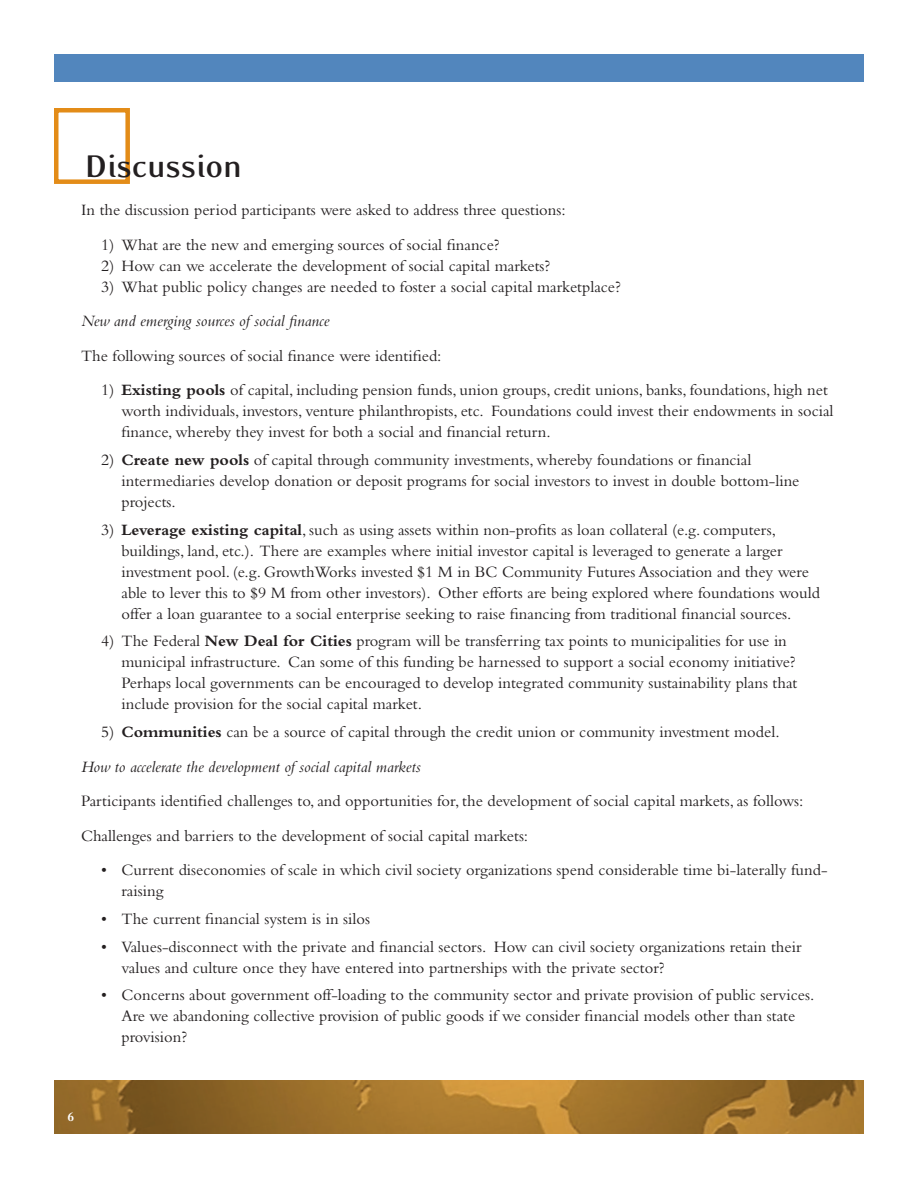
<style>
.page{position:relative;width:918px;height:1188px;background:#fff}
.page>*{position:absolute;margin:0;border:0;box-sizing:border-box;transform-origin:0 0}
.t1{font:700 36px "Eidetic Modern";letter-spacing:-.025em;color:#231f20}
.t2{font:16.5px/21px "Bembo";color:#231f20}
.t3{font:italic 16.5px "Bembo";color:#231f20}
.t4{font:700 13.5px "Bembo";color:#fff}
.s1{font-weight:700}
.s2{font-style:italic}
</style>
<div class="page">
<img style="left:54px;top:1080px;width:810px;height:54px">
<div style="left:55px;top:54px;width:809px;height:27px;background:#5286bd"></div>
<div style="left:54px;top:108px;width:76px;height:76px;border:4px solid #e38c18"></div>
<h1 class="t1" style="left:85px;top:147px;width:159px">Discussion</h1>
<p class="t2" style="left:81px;top:199px;width:486px">In the discussion period participants were asked to address three questions:</p>
<p class="t2" style="left:101px;top:234px;width:400px">1) What are the new and emerging sources of social finance?</p>
<p class="t2" style="left:101px;top:255px;width:451px">2) How can we accelerate the development of social capital markets?</p>
<p class="t2" style="left:101px;top:276px;width:521px">3) What public policy changes are needed to foster a social capital marketplace?</p>
<p class="t3" style="left:81px;top:311px;width:250px">New and emerging sources of social finance</p>
<p class="t2" style="left:81px;top:345px;width:362px">The following sources of social finance were identified:</p>
<p class="t2" style="left:122px;top:379px;width:714px;text-indent:-20px">1) <span class="s1">Existing pools</span> of capital, including pension funds, union groups, credit unions, banks, foundations, high net worth individuals, investors, venture philanthropists, etc. Foundations could invest their endowments in social finance, whereby they invest for both a social and financial return.</p>
<p class="t2" style="left:122px;top:449px;width:680px;text-indent:-20px">2) <span class="s1">Create new pools</span> of capital through community investments, whereby foundations or financial intermediaries develop donation or deposit programs for social investors to invest in double bottom-line projects.</p>
<p class="t2" style="left:122px;top:519px;width:700px;text-indent:-20px">3) <span class="s1">Leverage existing capital</span>, such as using assets within non-profits as loan collateral (e.g. computers, buildings, land, etc.). There are examples where initial investor capital is leveraged to generate a larger investment pool. (e.g. GrowthWorks invested $1 M in BC Community Futures Association and they were able to lever this to $9 M from other investors). Other efforts are being explored where foundations would offer a loan guarantee to a social enterprise seeking to raise financing from traditional financial sources.</p>
<p class="t2" style="left:122px;top:630px;width:677px;text-indent:-20px">4) The Federal <span class="s1">New Deal for Cities</span> program will be transferring tax points to municipalities for use in municipal infrastructure. Can some of this funding be harnessed to support a social economy initiative?<br>Perhaps local governments can be encouraged to develop integrated community sustainability plans that include provision for the social capital market.</p>
<p class="t2" style="left:81px;top:714px;width:700px;line-height:34.5px;text-indent:20px">5) <span class="s1">Communities</span> can be a source of capital through the credit union or community investment model.<br><span class="s2">How to accelerate the development of social capital markets</span></p>
<p class="t2" style="left:81px;top:783px;width:724px;line-height:34.5px">Participants identified challenges to, and opportunities for, the development of social capital markets, as follows:<br>Challenges and barriers to the development of social capital markets:</p>
<p class="t2" style="left:122px;top:859px;width:708px;text-indent:-20px">• Current diseconomies of scale in which civil society organizations spend considerable time bi-laterally fund&shy;raising</p>
<p class="t2" style="left:101px;top:908px;width:270px">• The current financial system is in silos</p>
<p class="t2" style="left:122px;top:936px;width:682px;text-indent:-20px">• Values-disconnect with the private and financial sectors. How can civil society organizations retain their values and culture once they have entered into partnerships with the private sector?</p>
<p class="t2" style="left:122px;top:984px;width:694px;text-indent:-20px">• Concerns about government off-loading to the community sector and private provision of public services.<br>Are we abandoning collective provision of public goods if we consider financial models other than state provision?</p>
<p class="t4" style="left:68px;top:1109px;width:8px">6</p>
</div>
